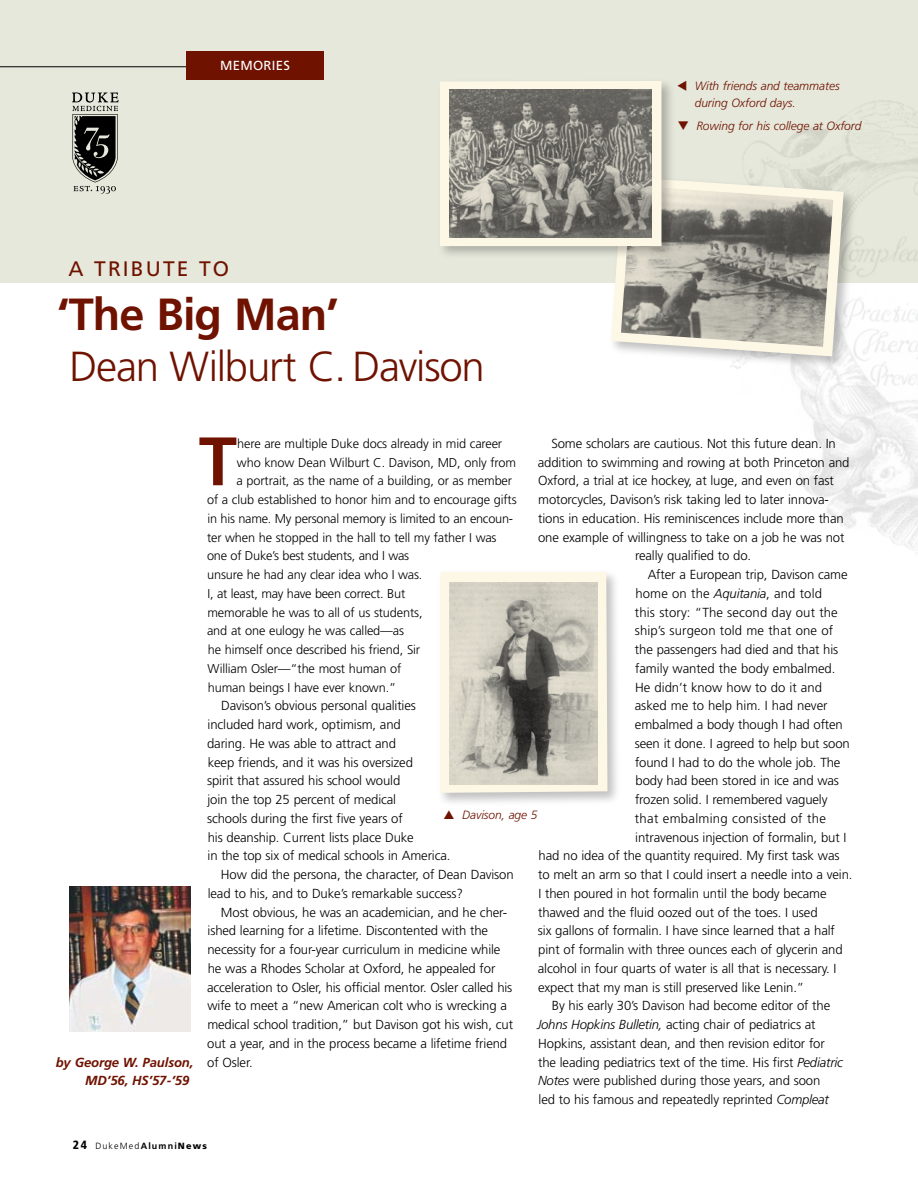
<style>
.page{position:relative;width:918px;height:1188px;background:#fff}
.page>*{position:absolute;margin:0;border:0;box-sizing:border-box;transform-origin:0 0}
.t1{font:700 68.4px "Frutiger";color:#6f1200}
.t2{font:700 45px "Frutiger";letter-spacing:-.02em;color:#6f1200}
.t3{font:300 42px "Frutiger";letter-spacing:-.03em;color:#6f1200}
.t4{font:21px "Frutiger";letter-spacing:.1em;color:#6f1200}
.t5{font:300 13.2px "Frutiger";letter-spacing:-.01em;color:#000}
.t6{font:300 13.2px "Frutiger";letter-spacing:.01em;color:#000}
.t7{font:italic 700 13.2px/18.8px "Frutiger";letter-spacing:-.01em;color:#6f1200}
.t8{font:300 13.2px "Frutiger";letter-spacing:.02em;color:#000}
.t9{font:13.2px "Frutiger";letter-spacing:.025em;color:#fff}
.t10{font:300 12.75px "Frutiger";letter-spacing:-.01em;color:#000}
.t11{font:italic 300 12px/16.5px "Frutiger";letter-spacing:-.005em;color:#6f1200}
.t12{font:900 condensed 12px "Frutiger";color:#000}
.t13{font:300 9px "Frutiger";letter-spacing:.125em;color:#000}
.s1{font-style:italic}
.s2{font-weight:700}
.s3{font-weight:900}
</style>
<div class="page">
<div style="left:0;top:0;width:918px;height:284px;background:#e6e8db"></div>
<img style="left:744px;top:100px;width:174px;height:454px">
<svg style="left:72px;top:92px;width:47px;height:102px"></svg>
<hr style="left:0;top:66px;width:208px;height:1px;background:#000">
<div style="left:186px;top:51px;width:138px;height:28px;background:#6f1200"></div>
<img style="left:70px;top:886px;width:120px;height:145px">
<div style="left:437px;top:568px;width:186px;height:240px;background:#000;opacity:.25"></div>
<svg style="left:441px;top:572px;width:167px;height:221px"></svg>
<img style="left:450px;top:582px;width:147px;height:203px">
<div style="left:607px;top:173px;width:251px;height:198px;background:#000;opacity:.25"></div>
<svg style="left:611px;top:177px;width:233px;height:179px"></svg>
<img style="left:621px;top:186px;width:212px;height:161px">
<div style="left:436px;top:77px;width:240px;height:184px;background:#000;opacity:.25"></div>
<div style="left:440px;top:81px;width:222px;height:165px;background:#fdf7e6"></div>
<img style="left:449px;top:90px;width:203px;height:147px">
<p class="t9" style="left:220px;top:58px;width:72px">MEMORIES</p>
<h3 class="t4" style="left:68px;top:257px;width:162px">A TRIBUTE TO</h3>
<h2 class="t2" style="left:57px;top:288px;width:283px">‘The Big Man’</h2>
<h3 class="t3" style="left:70px;top:343px;width:417px">Dean Wilburt C. Davison</h3>
<p class="t11" style="left:695px;top:78px;width:146px;text-indent:-18px">▼ With friends and teammates during Oxford days.</p>
<p class="t11" style="left:677px;top:118px;width:186px">❑ Rowing for his college at Oxford</p>
<h1 class="t1" style="left:199px;top:421px;width:40px">T</h1>
<p class="t10" style="left:237px;top:436px;width:266px">here are multiple Duke docs already in mid career</p>
<p class="t5" style="left:551px;top:436px;width:286px">Some scholars are cautious. Not this future dean. In</p>
<p class="t5" style="left:538px;top:454px;width:313px">addition to swimming and rowing at both Princeton and</p>
<p class="t5" style="left:538px;top:473px;width:297px">Oxford, a trial at ice hockey, at luge, and even on fast</p>
<p class="t5" style="left:538px;top:492px;width:292px">motorcycles, Davison’s risk taking led to later innova-</p>
<p class="t5" style="left:538px;top:511px;width:307px">tions in education. His reminiscences include more than</p>
<p class="t5" style="left:538px;top:529px;width:308px">one example of willingness to take on a job he was not</p>
<p class="t5" style="left:635px;top:548px;width:118px">really qualified to do.</p>
<p class="t5" style="left:648px;top:567px;width:201px">After a European trip, Davison came</p>
<p class="t6" style="left:635px;top:586px;width:188px">home on the <span class="s1">Aquitania</span>, and told</p>
<p class="t6" style="left:635px;top:604px;width:204px">this story: “The second day out the</p>
<p class="t6" style="left:635px;top:623px;width:200px">ship’s surgeon told me that one of</p>
<p class="t5" style="left:635px;top:642px;width:205px">the passengers had died and that his</p>
<p class="t5" style="left:635px;top:661px;width:202px">family wanted the body embalmed.</p>
<p class="t5" style="left:635px;top:679px;width:188px">He didn’t know how to do it and</p>
<p class="t5" style="left:635px;top:698px;width:194px">asked me to help him. I had never</p>
<p class="t5" style="left:635px;top:717px;width:209px">embalmed a body though I had often</p>
<p class="t5" style="left:635px;top:736px;width:217px">seen it done. I agreed to help but soon</p>
<p class="t5" style="left:635px;top:754px;width:207px">found I had to do the whole job. The</p>
<p class="t5" style="left:636px;top:773px;width:205px">body had been stored in ice and was</p>
<p class="t5" style="left:635px;top:792px;width:194px">frozen solid. I remembered vaguely</p>
<p class="t8" style="left:635px;top:811px;width:192px">that embalming consisted of the</p>
<p class="t5" style="left:635px;top:829px;width:213px">intravenous injection of formalin, but I</p>
<p class="t5" style="left:539px;top:848px;width:302px">had no idea of the quantity required. My first task was</p>
<p class="t5" style="left:538px;top:867px;width:316px">to melt an arm so that I could insert a needle into a vein.</p>
<p class="t5" style="left:538px;top:886px;width:290px">I then poured in hot formalin until the body became</p>
<p class="t5" style="left:538px;top:904px;width:281px">thawed and the fluid oozed out of the toes. I used</p>
<p class="t5" style="left:538px;top:923px;width:299px">six gallons of formalin. I have since learned that a half</p>
<p class="t5" style="left:538px;top:942px;width:306px">pint of formalin with three ounces each of glycerin and</p>
<p class="t5" style="left:538px;top:961px;width:300px">alcohol in four quarts of water is all that is necessary. I</p>
<p class="t5" style="left:538px;top:979px;width:268px">expect that my man is still preserved like Lenin.”</p>
<p class="t5" style="left:552px;top:998px;width:280px">By his early 30’s Davison had become editor of the</p>
<p class="t5" style="left:537px;top:1017px;width:280px"><span class="s1">Johns Hopkins Bulletin,</span> acting chair of pediatrics at</p>
<p class="t5" style="left:538px;top:1036px;width:288px">Hopkins, assistant dean, and then revision editor for</p>
<p class="t5" style="left:538px;top:1054px;width:306px">the leading pediatrics text of the time. His first <span class="s1">Pediatric</span></p>
<p class="t5" style="left:538px;top:1073px;width:284px"><span class="s1">Notes</span> were published during those years, and soon</p>
<p class="t5" style="left:539px;top:1092px;width:292px">led to his famous and repeatedly reprinted <span class="s1">Compleat</span></p>
<p class="t10" style="left:237px;top:455px;width:281px">who know Dean Wilburt C. Davison, MD, only from</p>
<p class="t10" style="left:237px;top:474px;width:277px">a portrait, as the name of a building, or as member</p>
<p class="t10" style="left:207px;top:492px;width:311px">of a club established to honor him and to encourage gifts</p>
<p class="t10" style="left:208px;top:511px;width:307px">in his name. My personal memory is limited to an encoun-</p>
<p class="t10" style="left:207px;top:530px;width:291px">ter when he stopped in the hall to tell my father I was</p>
<p class="t10" style="left:207px;top:549px;width:204px">one of Duke’s best students, and I was</p>
<p class="t10" style="left:207px;top:567px;width:217px">unsure he had any clear idea who I was.</p>
<p class="t10" style="left:208px;top:586px;width:199px">I, at least, may have been correct. But</p>
<p class="t10" style="left:207px;top:605px;width:217px">memorable he was to all of us students,</p>
<p class="t10" style="left:207px;top:624px;width:199px">and at one eulogy he was called—as</p>
<p class="t10" style="left:208px;top:642px;width:214px">he himself once described his friend, Sir</p>
<p class="t10" style="left:207px;top:661px;width:195px">William Osler—“the most human of</p>
<p class="t10" style="left:208px;top:680px;width:190px">human beings I have ever known.”</p>
<p class="t5" style="left:221px;top:698px;width:196px">Davison’s obvious personal qualities</p>
<p class="t5" style="left:208px;top:717px;width:195px">included hard work, optimism, and</p>
<p class="t5" style="left:207px;top:736px;width:190px">daring. He was able to attract and</p>
<p class="t5" style="left:208px;top:754px;width:207px">keep friends, and it was his oversized</p>
<p class="t5" style="left:207px;top:773px;width:195px">spirit that assured his school would</p>
<p class="t5" style="left:208px;top:792px;width:190px">join the top 25 percent of medical</p>
<p class="t5" style="left:207px;top:811px;width:197px">schools during the first five years of</p>
<p class="t5" style="left:208px;top:829px;width:208px">his deanship. Current lists place Duke</p>
<p class="t5" style="left:208px;top:848px;width:244px">in the top six of medical schools in America.</p>
<p class="t5" style="left:221px;top:867px;width:294px">How did the persona, the character, of Dean Davison</p>
<p class="t5" style="left:208px;top:886px;width:257px">lead to his, and to Duke’s remarkable success?</p>
<p class="t5" style="left:221px;top:904px;width:288px">Most obvious, he was an academician, and he cher-</p>
<p class="t5" style="left:208px;top:923px;width:282px">ished learning for a lifetime. Discontented with the</p>
<p class="t5" style="left:207px;top:942px;width:295px">necessity for a four-year curriculum in medicine while</p>
<p class="t5" style="left:208px;top:961px;width:289px">he was a Rhodes Scholar at Oxford, he appealed for</p>
<p class="t5" style="left:207px;top:979px;width:307px">acceleration to Osler, his official mentor. Osler called his</p>
<p class="t5" style="left:207px;top:998px;width:301px">wife to meet a “new American colt who is wrecking a</p>
<p class="t5" style="left:207px;top:1017px;width:307px">medical school tradition,” but Davison got his wish, cut</p>
<p class="t5" style="left:207px;top:1036px;width:301px">out a year, and in the process became a lifetime friend</p>
<p class="t5" style="left:207px;top:1054px;width:47px">of Osler.</p>
<p class="t11" style="left:462px;top:806px;width:77px">Davison, age 5</p>
<p class="t7" style="left:85px;top:1053px;width:110px;text-indent:-30px">by George W. Paulson,<br>MD’56, HS’57-’59</p>
<p class="t12" style="left:73px;top:1138px;width:8px">24</p>
<p class="t13" style="left:95px;top:1141px;width:113px">DukeMed<span class="s2">Alumni</span><span class="s3">News</span></p>
</div>
